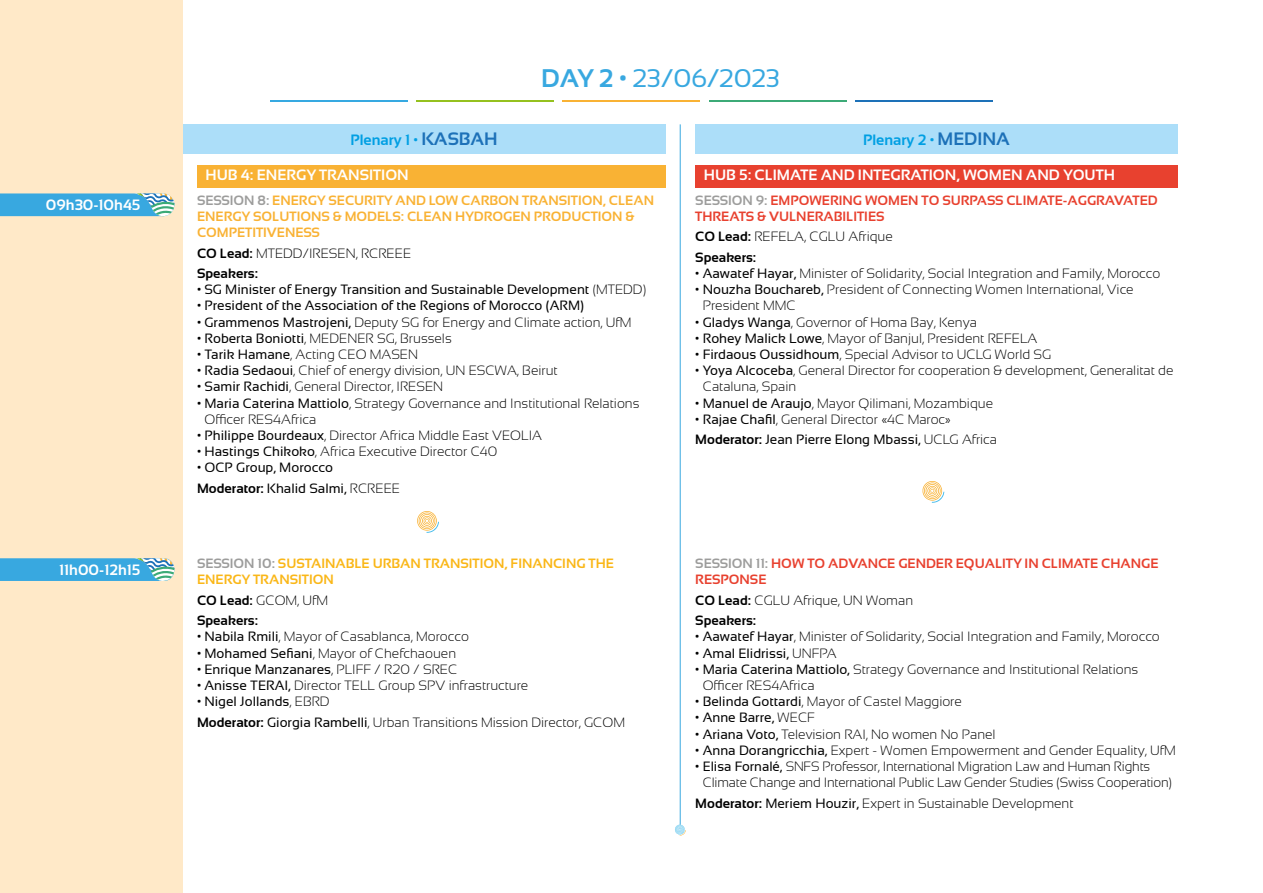
<style>
.page{position:relative;width:1263px;height:893px;background:#fff}
.page>*{position:absolute;margin:0;border:0;box-sizing:border-box;transform-origin:0 0}
.t1{font:25.5px "Sansation";color:#38a8e0}
.t2{font:700 15px "Sansation";color:#fff}
.t3{font:700 15px "Sansation";color:#009fe3}
.t4{font:300 13.5px/20.4px "Sansation";color:#000}
.t5{font:13.5px/20.4px "Sansation";color:#000}
.t6{font:700 13.5px/16.2px "Sansation";color:#e8412f}
.t7{font:700 13.5px/16.2px "Sansation";color:#f9b234}
.t8{font:700 13.5px/16.2px "Sansation";color:#fab718}
.t9{font:700 13.5px/20.4px "Sansation";color:#000}
.s1{font-weight:700}
.s2{font-size:18px;color:#1d71b8}
.s3{color:#9d9d9c}
.s4{font-weight:300}
.s5{font-weight:400}
</style>
<div class="page">
<hr style="left:563px;top:101px;width:137px;height:1px;background:#f9b234">
<hr style="left:416px;top:101px;width:138px;height:1px;background:#95c11f">
<hr style="left:270px;top:101px;width:137px;height:1px;background:#36a9e1">
<hr style="left:709px;top:101px;width:137px;height:1px;background:#3caa77">
<hr style="left:855px;top:101px;width:138px;height:1px;background:#1d71b8">
<div style="left:197px;top:165px;width:468px;height:22px;background:#f9b234"></div>
<div style="left:695px;top:165px;width:483px;height:22px;background:#e8412f"></div>
<svg style="left:417px;top:511px;width:22px;height:22px"></svg>
<svg style="left:922px;top:481px;width:22px;height:22px"></svg>
<hr style="left:680px;top:124px;width:1px;height:701px;background:#38a8e0">
<svg style="left:675px;top:825px;width:11px;height:11px"></svg>
<div style="left:0;top:0;width:183px;height:893px;background:#ffe9c8"></div>
<svg style="left:0;top:193px;width:174px;height:23px;background:#4aaddb"></svg>
<svg style="left:0;top:558px;width:174px;height:23px;background:#49addb"></svg>
<div style="left:695px;top:124px;width:483px;height:29px;background:#acdef9"></div>
<div style="left:183px;top:124px;width:482px;height:29px;background:#acdef9"></div>
<p class="t2" style="left:46px;top:197px;width:96px">09h30-10h45</p>
<p class="t2" style="left:59px;top:561px;width:83px">11h00-12h15</p>
<h1 class="t1" style="left:541px;top:64px;width:240px"><span class="s1">DAY 2 •</span> 23/06/2023</h1>
<p class="t3" style="left:351px;top:132px;width:149px">Plenary 1 • <span class="s2">KASBAH</span></p>
<p class="t3" style="left:863px;top:132px;width:148px">Plenary 2 • <span class="s2">MEDINA</span></p>
<p class="t2" style="left:206px;top:166px;width:205px">HUB 4: ENERGY TRANSITION</p>
<p class="t7" style="left:197px;top:192px;width:458px"><span class="s3">SESSION 8:</span> ENERGY SECURITY AND LOW CARBON TRANSITION, CLEAN<br>ENERGY SOLUTIONS &amp; MODELS: CLEAN HYDROGEN PRODUCTION &amp;<br>COMPETITIVENESS</p>
<p class="t4" style="left:197px;top:243px;width:216px"><span class="s1">CO Lead:</span> MTEDD/IRESEN, RCREEE<br><span class="s1">Speakers:</span></p>
<p class="t5" style="left:197px;top:279px;width:451px">• SG Minister of Energy Transition and Sustainable Development <span class="s4">(MTEDD)</span></p>
<p class="t5" style="left:197px;top:296px;width:388px">• President of the Association of the Regions of Morocco (ARM)</p>
<p class="t4" style="left:197px;top:312px;width:436px"><span class="s5">• Grammenos Mastrojeni,</span> Deputy SG for Energy and Climate action, UfM</p>
<p class="t4" style="left:197px;top:328px;width:256px"><span class="s5">• Roberta Boniotti</span>, MEDENER SG, Brussels</p>
<p class="t4" style="left:197px;top:344px;width:223px"><span class="s5">• Tarik Hamane</span>, Acting CEO MASEN</p>
<p class="t4" style="left:197px;top:360px;width:362px"><span class="s5">• Radia Sedaoui</span>, Chief of energy division, UN ESCWA, Beirut</p>
<p class="t4" style="left:197px;top:377px;width:248px"><span class="s5">• Samir Rachidi</span>, General Director, IRESEN</p>
<p class="t4" style="left:204px;top:395px;width:437px;line-height:16.2px;text-indent:-7px"><span class="s5">• Maria Caterina Mattiolo</span>, Strategy Governance and Institutional Relations<br>Officer RES4Africa</p>
<p class="t4" style="left:197px;top:425px;width:346px"><span class="s5">• Philippe Bourdeaux</span>, Director Africa Middle East VEOLIA</p>
<p class="t4" style="left:197px;top:441px;width:302px"><span class="s5">• Hastings Chikoko</span>, Africa Executive Director C40</p>
<p class="t5" style="left:197px;top:458px;width:205px">• OCP Group, Morocco<br><span class="s1">Moderator:</span> Khalid Salmi, <span class="s4">RCREEE</span></p>
<p class="t8" style="left:197px;top:555px;width:418px"><span class="s3">SESSION 10:</span> SUSTAINABLE URBAN TRANSITION, FINANCING THE<br>ENERGY TRANSITION</p>
<p class="t9" style="left:197px;top:590px;width:133px">CO Lead: <span class="s4">GCOM, UfM<br></span>Speakers:</p>
<p class="t4" style="left:197px;top:626px;width:273px"><span class="s5">• Nabila Rmili</span>, Mayor of Casablanca, Morocco</p>
<p class="t4" style="left:197px;top:643px;width:261px"><span class="s5">• Mohamed Sefiani</span>, Mayor of Chefchaouen</p>
<p class="t5" style="left:197px;top:659px;width:262px">• Enrique Manzanares<span class="s4">, PLIFF / R20 / SREC</span></p>
<p class="t4" style="left:197px;top:675px;width:333px"><span class="s5">• Anisse TERAI,</span> Director TELL Group SPV infrastructure</p>
<p class="t4" style="left:197px;top:691px;width:429px"><span class="s5">• Nigel Jollands</span>, EBRD<br><span class="s1">Moderator:</span> <span class="s5">Giorgia Rambelli</span>, Urban Transitions Mission Director, GCOM</p>
<p class="t2" style="left:704px;top:166px;width:413px">HUB 5: CLIMATE AND INTEGRATION, WOMEN AND YOUTH</p>
<p class="t6" style="left:695px;top:192px;width:464px"><span class="s3">SESSION 9:</span> EMPOWERING WOMEN TO SURPASS CLIMATE-AGGRAVATED<br>THREATS &amp; VULNERABILITIES</p>
<p class="t4" style="left:695px;top:227px;width:199px"><span class="s1">CO Lead:</span> REFELA, CGLU Afrique<br><span class="s1">Speakers:</span></p>
<p class="t4" style="left:695px;top:263px;width:467px"><span class="s5">• Aawatef Hayar,</span> Minister of Solidarity, Social Integration and Family, Morocco</p>
<p class="t4" style="left:703px;top:281px;width:432px;line-height:16.2px;text-indent:-7px"><span class="s5">• Nouzha Bouchareb,</span> President of Connecting Women International, Vice<br>President MMC</p>
<p class="t4" style="left:695px;top:312px;width:283px"><span class="s5">• Gladys Wanga</span>, Governor of Homa Bay, Kenya</p>
<p class="t4" style="left:695px;top:328px;width:344px"><span class="s5">• Rohey Malick Lowe</span>, Mayor of Banjul, President REFELA</p>
<p class="t4" style="left:695px;top:344px;width:358px"><span class="s5">• Firdaous Oussidhoum</span>, Special Advisor to UCLG World SG</p>
<p class="t4" style="left:703px;top:362px;width:472px;line-height:16.2px;text-indent:-7px"><span class="s5">• Yoya Alcoceba</span>, General Director for cooperation &amp; development, Generalitat de<br>Cataluna, Spain</p>
<p class="t4" style="left:695px;top:393px;width:299px"><span class="s5">• Manuel de Araujo</span>, Mayor Qilimani, Mozambique</p>
<p class="t4" style="left:695px;top:409px;width:303px"><span class="s5">• Rajae Chafil</span>, General Director «4C Maroc»<br><span class="s1">Moderator:</span> <span class="s5">Jean Pierre Elong Mbassi,</span> UCLG Africa</p>
<p class="t6" style="left:695px;top:555px;width:465px"><span class="s3">SESSION 11:</span> HOW TO ADVANCE GENDER EQUALITY IN CLIMATE CHANGE<br>RESPONSE</p>
<p class="t4" style="left:695px;top:590px;width:219px"><span class="s1">CO Lead:</span> CGLU Afrique, UN Woman<br><span class="s1">Speakers:</span></p>
<p class="t4" style="left:695px;top:626px;width:466px"><span class="s5">• Aawatef Hayar</span>, Minister of Solidarity, Social Integration and Family, Morocco</p>
<p class="t5" style="left:695px;top:643px;width:143px">• Amal Elidrissi, <span class="s4">UNFPA</span></p>
<p class="t4" style="left:703px;top:661px;width:437px;line-height:16.2px;text-indent:-7px"><span class="s5">• Maria Caterina Mattiolo,</span> Strategy Governance and Institutional Relations<br>Officer RES4Africa</p>
<p class="t4" style="left:695px;top:691px;width:268px"><span class="s5">• Belinda Gottardi</span>, Mayor of Castel Maggiore</p>
<p class="t5" style="left:695px;top:707px;width:121px">• Anne Barre, <span class="s4">WECF</span></p>
<p class="t4" style="left:695px;top:724px;width:302px"><span class="s5">• Ariana Voto,</span> Television RAI, No women No Panel</p>
<p class="t4" style="left:695px;top:740px;width:482px"><span class="s5">• Anna Dorangricchia,</span> Expert - Women Empowerment and Gender Equality, UfM</p>
<p class="t4" style="left:703px;top:758px;width:471px;line-height:16.2px;text-indent:-7px"><span class="s5">• Elisa Fornalé,</span> SNFS Professor, International Migration Law and Human Rights<br>Climate Change and International Public Law Gender Studies (Swiss Cooperation)</p>
<p class="t4" style="left:695px;top:793px;width:380px"><span class="s1">Moderator:</span> <span class="s5">Meriem Houzir,</span> Expert in Sustainable Development</p>
</div>
